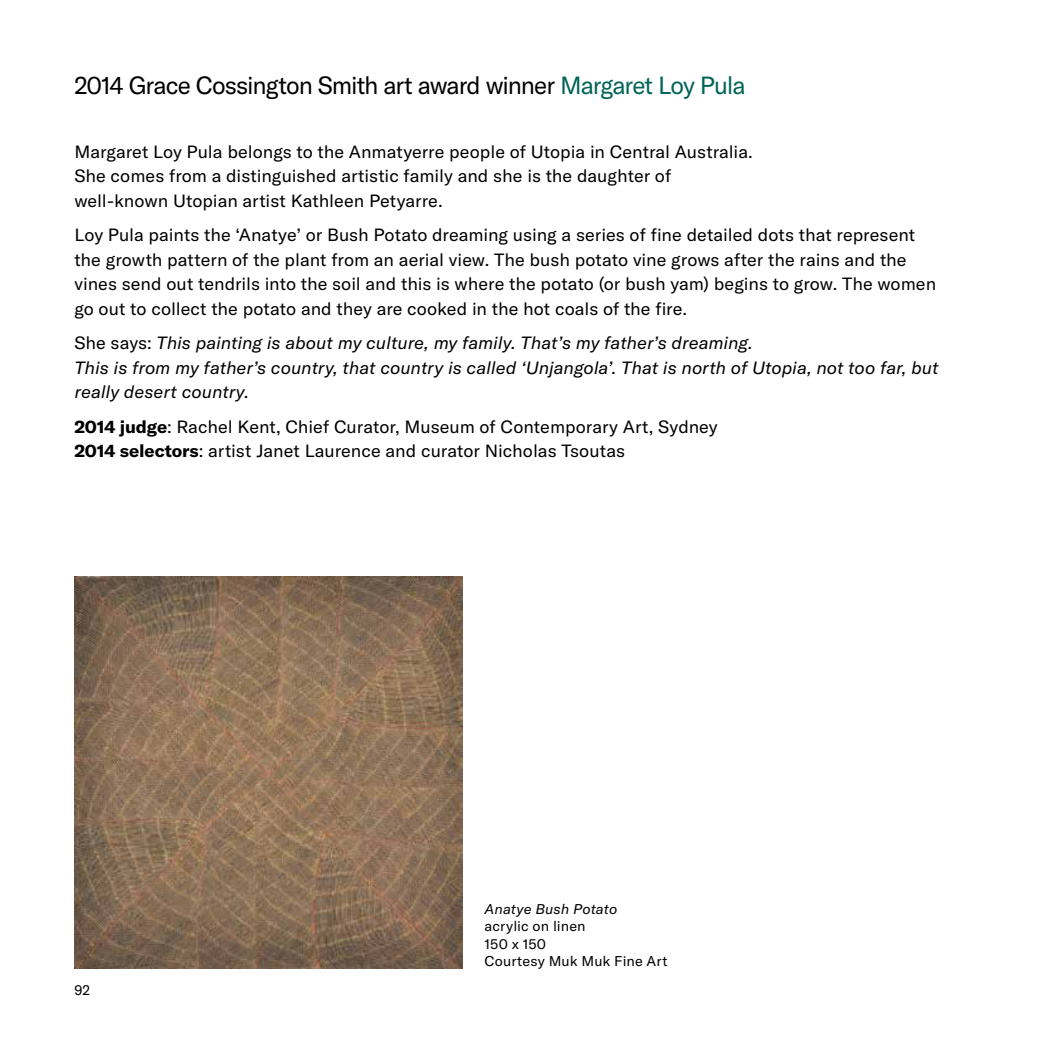
<style>
.page{position:relative;width:1042px;height:1042px;background:#fff}
.page>*{position:absolute;margin:0;border:0;box-sizing:border-box;transform-origin:0 0}
.t1{font:24.5px "GT America";letter-spacing:-.04em;color:#000}
.t2{font:17.5px/24.5px "GT America";color:#000;scale:1.04 1}
.t3{font:italic 17.5px/24.5px "GT America";letter-spacing:-.005em;color:#000;scale:1.04 1}
.t4{font:14px/17.5px "GT America";letter-spacing:.005em;color:#000;scale:1.04 1}
.t5{font:italic 14px "GT America";letter-spacing:.005em;color:#000;scale:1.04 1}
.t6{font:14px "GT America";letter-spacing:.005em;color:#000}
.s1{color:#006458}
.s2{font-style:normal}
.s3{font-weight:700}
</style>
<div class="page">
<img style="left:74px;top:576px;width:389px;height:392px">
<h1 class="t1" style="left:74px;top:71px;width:673px">2014 Grace Cossington Smith art award winner <span class="s1">Margaret Loy Pula</span></h1>
<p class="t2" style="left:74px;top:139px;width:654px">Margaret Loy Pula belongs to the Anmatyerre people of Utopia in Central Australia.<br>She comes from a distinguished artistic family and she is the daughter of well-known Utopian artist Kathleen Petyarre.</p>
<p class="t2" style="left:74px;top:223px;width:830px">Loy Pula paints the ‘Anatye’ or Bush Potato dreaming using a series of fine detailed dots that represent the growth pattern of the plant from an aerial view. The bush potato vine grows after the rains and the vines send out tendrils into the soil and this is where the potato (or bush yam) begins to grow. The women go out to collect the potato and they are cooked in the hot coals of the fire.</p>
<p class="t3" style="left:74px;top:331px;width:832px"><span class="s2">She says:</span> This painting is about my culture, my family. That’s my father’s dreaming.<br>This is from my father’s country, that country is called ‘Unjangola’. That is north of Utopia, not too far, but really desert country<span class="s2">.</span></p>
<p class="t2" style="left:74px;top:414px;width:620px"><span class="s3">2014 judge</span>: Rachel Kent, Chief Curator, Museum of Contemporary Art, Sydney<br><span class="s3">2014 selectors</span>: artist Janet Laurence and curator Nicholas Tsoutas</p>
<p class="t6" style="left:74px;top:982px;width:17px">92</p>
<p class="t5" style="left:484px;top:900px;width:129px">Anatye Bush Potato</p>
<p class="t4" style="left:484px;top:917px;width:177px">acrylic on linen<br>150 x 150<br>Courtesy Muk Muk Fine Art</p>
</div>
